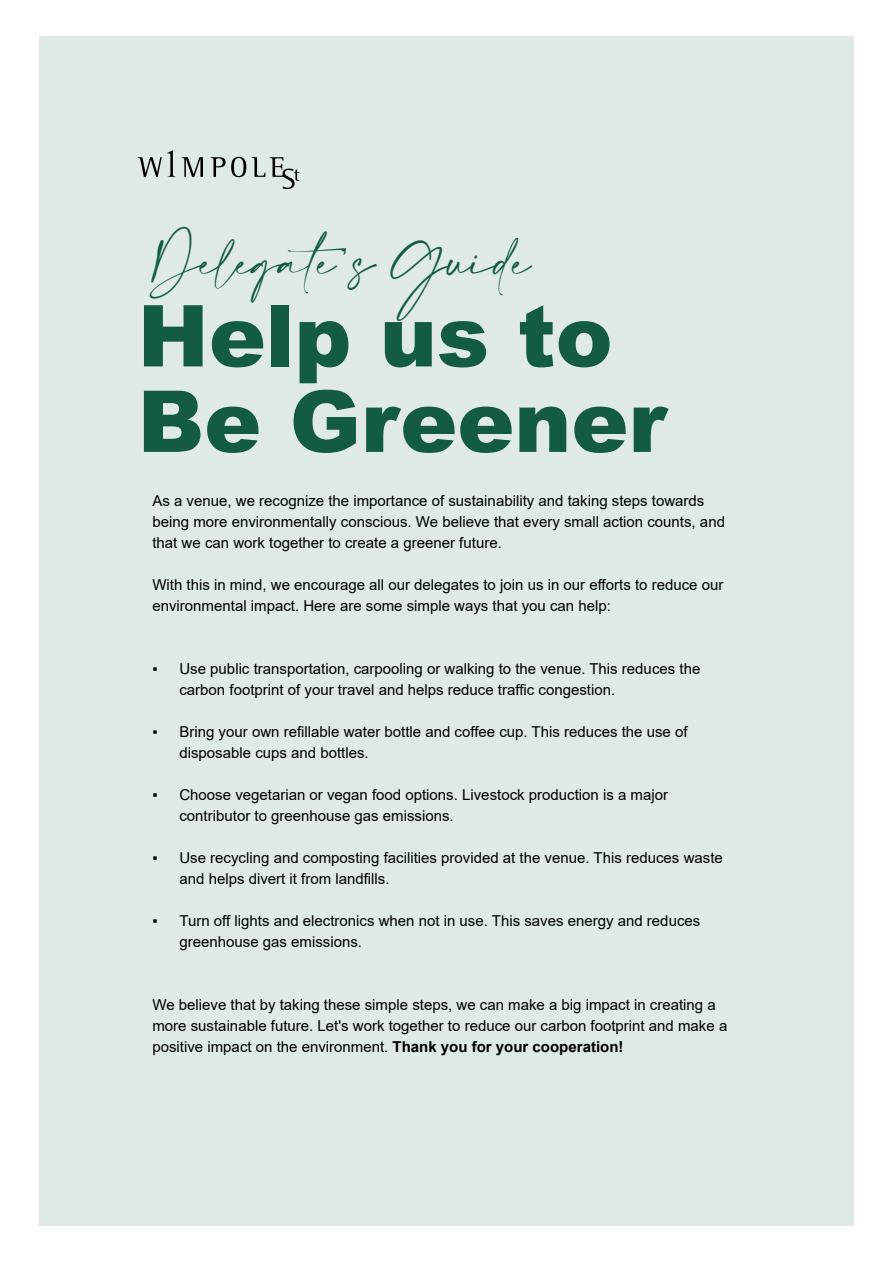
<style>
.page{position:relative;width:893px;height:1263px;background:#fff}
.page>*{position:absolute;margin:0;border:0;box-sizing:border-box;transform-origin:0 0}
.t1{font:900 85.5px/85.5px "Arial";color:#135b45}
.t2{font:36px "Amalfi Coast";color:#135b45}
.t3{font:15px/21px "Arial";color:#000}
.s1{font-weight:700}
</style>
<div class="page">
<div style="left:39px;top:37px;width:815px;height:1189px;background:#dfe9e7"></div>
<svg style="left:138px;top:150px;width:161px;height:39px"></svg>
<h2 class="t2" style="left:150px;top:242px;width:383px">Delegate’s Guide</h2>
<h1 class="t1" style="left:138px;top:290px;width:530px">Help us to<br>Be Greener</h1>
<p class="t3" style="left:152px;top:490px;width:574px">As a venue, we recognize the importance of sustainability and taking steps towards being more environmentally conscious. We believe that every small action counts, and that we can work together to create a greener future.</p>
<p class="t3" style="left:152px;top:574px;width:572px">With this in mind, we encourage all our delegates to join us in our efforts to reduce our environmental impact. Here are some simple ways that you can help:</p>
<p class="t3" style="left:179px;top:658px;width:522px;text-indent:-27px">▪ Use public transportation, carpooling or walking to the venue. This reduces the carbon footprint of your travel and helps reduce traffic congestion.</p>
<p class="t3" style="left:179px;top:721px;width:510px;text-indent:-27px">▪ Bring your own refillable water bottle and coffee cup. This reduces the use of disposable cups and bottles.</p>
<p class="t3" style="left:179px;top:784px;width:490px;text-indent:-27px">▪ Choose vegetarian or vegan food options. Livestock production is a major contributor to greenhouse gas emissions.</p>
<p class="t3" style="left:179px;top:847px;width:545px;text-indent:-27px">▪ Use recycling and composting facilities provided at the venue. This reduces waste and helps divert it from landfills.</p>
<p class="t3" style="left:179px;top:910px;width:522px;text-indent:-27px">▪ Turn off lights and electronics when not in use. This saves energy and reduces greenhouse gas emissions.</p>
<p class="t3" style="left:152px;top:994px;width:576px">We believe that by taking these simple steps, we can make a big impact in creating a more sustainable future. Let's work together to reduce our carbon footprint and make a positive impact on the environment. <span class="s1">Thank you for your cooperation!</span></p>
</div>
